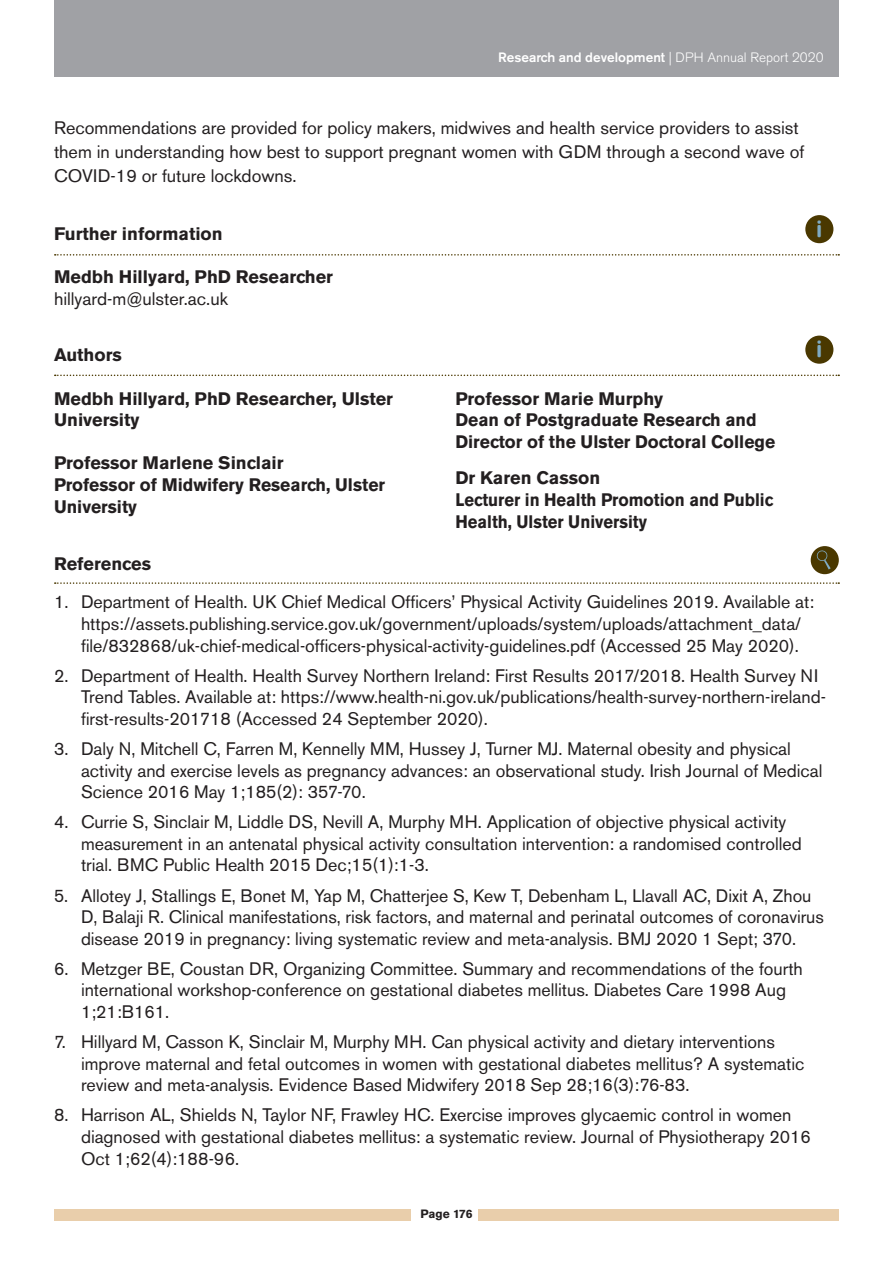
<style>
.page{position:relative;width:893px;height:1263px;background:#fff}
.page>*{position:absolute;margin:0;border:0;box-sizing:border-box;transform-origin:0 0}
.t1{font:700 22.5px "Helvetica Rounded";color:#7fabc3}
.t2{font:18px/21.6px "Akzidenz Grotesk BE";color:#231f20}
.t3{font:700 18px/21.6px "Akzidenz Grotesk BE";color:#231f20}
.t4{font:500 13.5px "Akzidenz Grotesk BE";color:#fff}
.t5{font:700 12px "Akzidenz Grotesk BE";letter-spacing:-.02em;color:#231f20}
.s1{font-weight:300}
</style>
<div class="page">
<div style="left:54px;top:1209px;width:357px;height:11px;background:#e9ceab"></div>
<div style="left:479px;top:1209px;width:360px;height:11px;background:#e9ceab"></div>
<div style="left:54px;top:0;width:785px;height:77px;background:#a0a1a5"></div>
<div style="left:806px;top:337px;width:26px;height:26px;background:#4a3800;border-radius:50%"></div>
<div style="left:805px;top:336px;width:28px;height:28px;border:2px solid #4a3800;border-radius:50%"></div>
<svg style="left:55px;top:375px;width:784px;height:1px"></svg>
<div style="left:812px;top:547px;width:26px;height:26px;background:#4a3800;border-radius:50%"></div>
<div style="left:811px;top:546px;width:28px;height:28px;border:2px solid #4a3800;border-radius:50%"></div>
<svg style="left:816px;top:550px;width:15px;height:19px"></svg>
<svg style="left:55px;top:582px;width:784px;height:2px"></svg>
<div style="left:806px;top:216px;width:26px;height:26px;background:#4a3800;border-radius:50%"></div>
<div style="left:805px;top:215px;width:28px;height:28px;border:2px solid #4a3800;border-radius:50%"></div>
<svg style="left:55px;top:254px;width:784px;height:2px"></svg>
<p class="t4" style="left:498px;top:49px;width:327px">Research and development <span class="s1">| DPH Annual Report 2020</span></p>
<p class="t2" style="left:54px;top:116px;width:752px;line-height:24px">Recommendations are provided for policy makers, midwives and health service providers to assist them in understanding how best to support pregnant women with GDM through a second wave of<br>COVID-19 or future lockdowns.</p>
<p class="t3" style="left:54px;top:223px;width:170px">Further information</p>
<p class="t3" style="left:54px;top:266px;width:281px">Medbh Hillyard, PhD Researcher</p>
<p class="t2" style="left:54px;top:288px;width:176px">hillyard-m@ulster.ac.uk</p>
<p class="t3" style="left:54px;top:344px;width:69px">Authors</p>
<p class="t3" style="left:54px;top:388px;width:341px">Medbh Hillyard, PhD Researcher, Ulster<br>University</p>
<p class="t3" style="left:54px;top:452px;width:333px">Professor Marlene Sinclair<br>Professor of Midwifery Research, Ulster<br>University</p>
<p class="t3" style="left:455px;top:388px;width:321px">Professor Marie Murphy<br>Dean of Postgraduate Research and<br>Director of the Ulster Doctoral College</p>
<p class="t3" style="left:455px;top:467px;width:319px">Dr Karen Casson<br>Lecturer in Health Promotion and Public<br>Health, Ulster University</p>
<p class="t1" style="left:816px;top:215px;width:8px">i</p>
<p class="t1" style="left:816px;top:336px;width:8px">i</p>
<p class="t3" style="left:54px;top:553px;width:99px">References</p>
<p class="t2" style="left:81px;top:591px;width:735px;text-indent:-27px">1. Department of Health. UK Chief Medical Officers’ Physical Activity Guidelines 2019. Available at: https://assets.publishing.service.gov.uk/government/uploads/system/uploads/attachment_data/ file/832868/uk-chief-medical-officers-physical-activity-guidelines.pdf (Accessed 25 May 2020).</p>
<p class="t2" style="left:81px;top:664px;width:746px;text-indent:-27px">2. Department of Health. Health Survey Northern Ireland: First Results 2017/2018. Health Survey NI<br>Trend Tables. Available at: https://www.health-ni.gov.uk/publications/health-survey-northern-ireland&shy;first-results-201718 (Accessed 24 September 2020).</p>
<p class="t2" style="left:81px;top:738px;width:743px;text-indent:-27px">3. Daly N, Mitchell C, Farren M, Kennelly MM, Hussey J, Turner MJ. Maternal obesity and physical activity and exercise levels as pregnancy advances: an observational study. Irish Journal of Medical<br>Science 2016 May 1;185(2): 357-70.</p>
<p class="t2" style="left:81px;top:811px;width:722px;text-indent:-27px">4. Currie S, Sinclair M, Liddle DS, Nevill A, Murphy MH. Application of objective physical activity measurement in an antenatal physical activity consultation intervention: a randomised controlled trial. BMC Public Health 2015 Dec;15(1):1-3.</p>
<p class="t2" style="left:81px;top:884px;width:744px;text-indent:-27px">5. Allotey J, Stallings E, Bonet M, Yap M, Chatterjee S, Kew T, Debenham L, Llavall AC, Dixit A, Zhou<br>D, Balaji R. Clinical manifestations, risk factors, and maternal and perinatal outcomes of coronavirus disease 2019 in pregnancy: living systematic review and meta-analysis. BMJ 2020 1 Sept; 370.</p>
<p class="t2" style="left:81px;top:958px;width:723px;text-indent:-27px">6. Metzger BE, Coustan DR, Organizing Committee. Summary and recommendations of the fourth international workshop-conference on gestational diabetes mellitus. Diabetes Care 1998 Aug<br>1;21:B161.</p>
<p class="t2" style="left:81px;top:1031px;width:725px;text-indent:-27px">7. Hillyard M, Casson K, Sinclair M, Murphy MH. Can physical activity and dietary interventions improve maternal and fetal outcomes in women with gestational diabetes mellitus? A systematic review and meta-analysis. Evidence Based Midwifery 2018 Sep 28;16(3):76-83.</p>
<p class="t2" style="left:81px;top:1104px;width:731px;text-indent:-27px">8. Harrison AL, Shields N, Taylor NF, Frawley HC. Exercise improves glycaemic control in women diagnosed with gestational diabetes mellitus: a systematic review. Journal of Physiotherapy 2016<br>Oct 1;62(4):188-96.</p>
<p class="t5" style="left:420px;top:1207px;width:54px">Page 176</p>
</div>
